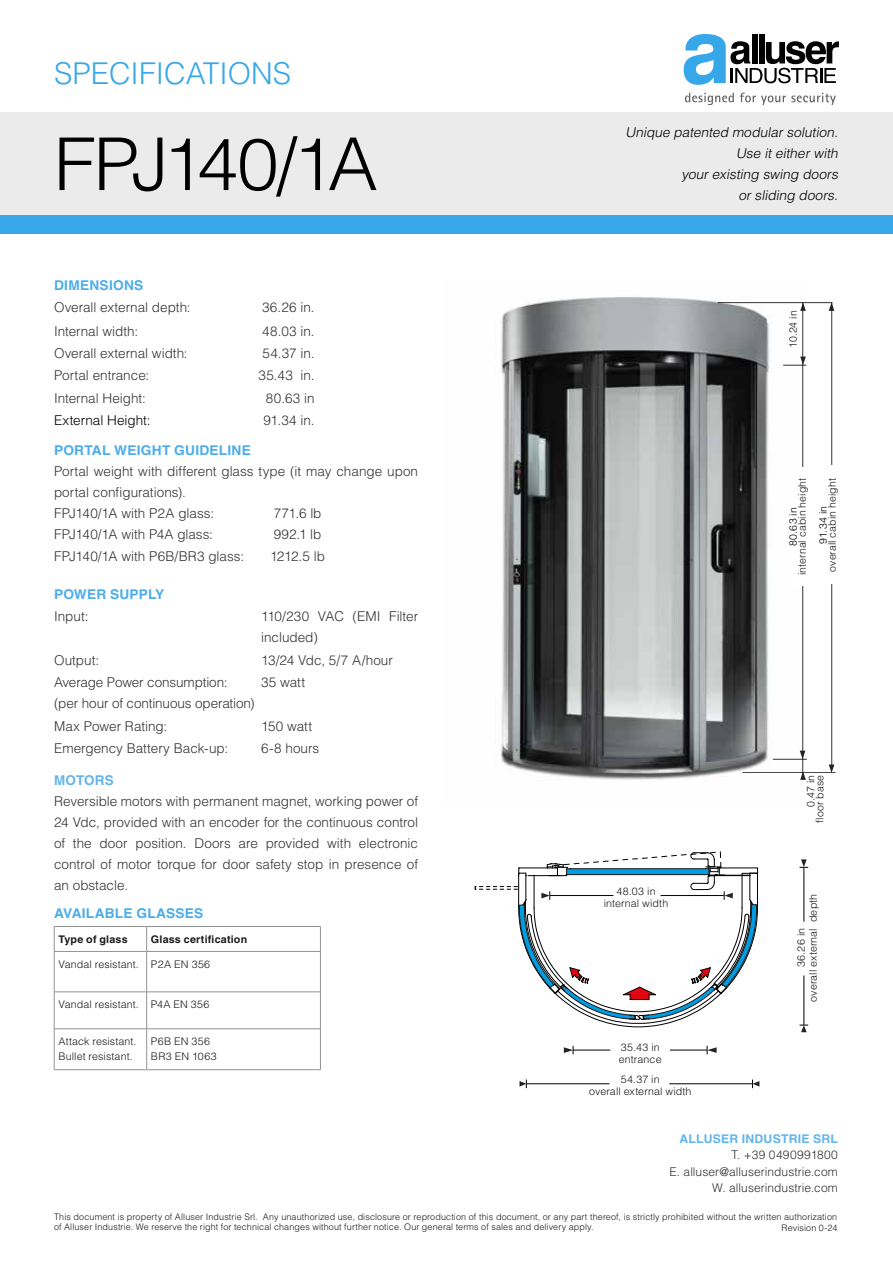
<style>
.page{position:relative;width:893px;height:1263px;background:#fff}
.page>*{position:absolute;margin:0;border:0;box-sizing:border-box;transform-origin:0 0}
.t1{font:300 72.9px "Helvetica LT Std";letter-spacing:-.08em;color:#000}
.t2{font:300 30px "Helvetica LT Std";color:#36a7e9}
.t3{font:300 13.5px/21px "Helvetica LT Std";color:#333}
.t4{font:italic 300 13.5px/21px "Helvetica LT Std";color:#000;text-align:right}
.t5{font:700 13.5px "Helvetica LT Std";letter-spacing:.015em;color:#4cadea}
.t6{font:300 13.5px "Helvetica LT Std";color:#000}
.t7{font:700 13.5px "Helvetica LT Std";letter-spacing:.01em;color:#62b4ec}
.t8{font:300 12px/16.5px "Helvetica LT Std";letter-spacing:.005em;color:#333;text-align:right}
.t9{font:700 12px "Helvetica LT Std";letter-spacing:.015em;color:#62b4ec}
.t10{font:300 10.5px/12px "Helvetica LT Std";letter-spacing:.01em;color:#1a1a1a;text-align:center}
.t11{font:700 10.5px "Helvetica LT Std";letter-spacing:.02em;color:#1a1a1a}
.t12{font:300 10.5px/15px "Helvetica LT Std";letter-spacing:.03em;color:#1a1a1a}
.t13{font:300 10.5px "Helvetica LT Std";letter-spacing:.02em;color:#000}
.t14{font:300 9px/10.5px "Helvetica LT Std";letter-spacing:.015em;color:#1a1a1a}
</style>
<div class="page">
<div style="left:0;top:113px;width:893px;height:102px;background:#ebebeb"></div>
<svg style="left:684px;top:34px;width:155px;height:51px"></svg>
<svg style="left:685px;top:93px;width:49px;height:12px"></svg>
<svg style="left:740px;top:93px;width:96px;height:12px"></svg>
<div style="left:0;top:215px;width:893px;height:19px;background:#36a7e9"></div>
<hr style="left:54px;top:926px;width:93px;height:1px;background:#939393">
<svg style="left:54px;top:927px;width:1px;height:24px"></svg>
<hr style="left:147px;top:926px;width:174px;height:1px;background:#939393">
<svg style="left:146px;top:927px;width:1px;height:24px"></svg>
<svg style="left:320px;top:927px;width:1px;height:24px"></svg>
<hr style="left:54px;top:951px;width:93px;height:1px;background:#939393">
<hr style="left:54px;top:952px;width:1px;height:40px;background:#939393">
<hr style="left:147px;top:951px;width:174px;height:1px;background:#939393">
<hr style="left:146px;top:952px;width:1px;height:40px;background:#939393">
<hr style="left:320px;top:952px;width:1px;height:40px;background:#939393">
<hr style="left:54px;top:991px;width:93px;height:1px;background:#939393">
<hr style="left:54px;top:992px;width:1px;height:36px;background:#939393">
<hr style="left:147px;top:991px;width:174px;height:1px;background:#939393">
<hr style="left:146px;top:992px;width:1px;height:36px;background:#939393">
<hr style="left:320px;top:992px;width:1px;height:36px;background:#939393">
<hr style="left:54px;top:1028px;width:93px;height:1px;background:#939393">
<hr style="left:54px;top:1029px;width:1px;height:40px;background:#939393">
<hr style="left:147px;top:1028px;width:174px;height:1px;background:#939393">
<hr style="left:146px;top:1029px;width:1px;height:40px;background:#939393">
<hr style="left:320px;top:1029px;width:1px;height:40px;background:#939393">
<hr style="left:54px;top:1069px;width:93px;height:1px;background:#939393">
<hr style="left:147px;top:1069px;width:174px;height:1px;background:#939393">
<img style="left:501px;top:297px;width:305px;height:483px">
<hr style="left:831px;top:303px;width:1px;height:466px;background:#000">
<hr style="left:804px;top:867px;width:1px;height:55px;background:#000">
<hr style="left:804px;top:975px;width:1px;height:50px;background:#000">
<hr style="left:718px;top:302px;width:114px;height:1px;background:#000">
<hr style="left:742px;top:772px;width:93px;height:1px;background:#000">
<hr style="left:802px;top:302px;width:1px;height:474px;background:#000">
<hr style="left:773px;top:759px;width:34px;height:1px;background:#000">
<svg style="left:800px;top:751px;width:5px;height:8px"></svg>
<svg style="left:800px;top:302px;width:6px;height:9px"></svg>
<svg style="left:783px;top:357px;width:23px;height:9px"></svg>
<svg style="left:829px;top:302px;width:5px;height:9px"></svg>
<svg style="left:829px;top:764px;width:5px;height:9px"></svg>
<svg style="left:799px;top:859px;width:9px;height:9px"></svg>
<svg style="left:800px;top:771px;width:6px;height:9px"></svg>
<svg style="left:799px;top:1025px;width:9px;height:7px"></svg>
<div style="left:788px;top:467px;width:19px;height:119px;background:#fff"></div>
<div style="left:817px;top:466px;width:20px;height:118px;background:#fff"></div>
<hr style="left:670px;top:1050px;width:37px;height:1px;background:#000">
<svg style="left:707px;top:1046px;width:10px;height:8px"></svg>
<hr style="left:573px;top:1050px;width:37px;height:1px;background:#000">
<svg style="left:564px;top:1046px;width:10px;height:8px"></svg>
<hr style="left:669px;top:1083px;width:83px;height:1px;background:#000">
<svg style="left:752px;top:1079px;width:7px;height:9px"></svg>
<hr style="left:527px;top:1083px;width:82px;height:1px;background:#000">
<svg style="left:519px;top:1079px;width:8px;height:9px"></svg>
<svg style="left:475px;top:852px;width:283px;height:175px"></svg>
<h2 class="t2" style="left:54px;top:55px;width:239px">SPECIFICATIONS</h2>
<h1 class="t1" style="left:54px;top:119px;width:325px">FPJ140/1A</h1>
<p class="t5" style="left:54px;top:277px;width:91px">DIMENSIONS</p>
<p class="t3" style="left:54px;top:297px;width:138px">Overall external depth:</p>
<p class="t3" style="left:262px;top:297px;width:54px">36.26 in.</p>
<p class="t3" style="left:54px;top:320px;width:86px">Internal width:</p>
<p class="t3" style="left:262px;top:320px;width:54px">48.03 in.</p>
<p class="t3" style="left:54px;top:343px;width:135px">Overall external width:</p>
<p class="t3" style="left:263px;top:343px;width:54px">54.37 in.</p>
<p class="t3" style="left:54px;top:365px;width:97px">Portal entrance:</p>
<p class="t3" style="left:259px;top:365px;width:58px">35.43 in.</p>
<p class="t3" style="left:54px;top:387px;width:93px">Internal Height:</p>
<p class="t3" style="left:266px;top:387px;width:50px">80.63 in</p>
<p class="t6" style="left:54px;top:412px;width:98px">External Height:</p>
<p class="t3" style="left:263px;top:410px;width:53px">91.34 in.</p>
<p class="t5" style="left:54px;top:442px;width:198px">PORTAL WEIGHT GUIDELINE</p>
<p class="t3" style="left:54px;top:460px;width:366px">Portal weight with different glass type (it may change upon portal configurations).<br>FPJ140/1A with P2A glass:</p>
<p class="t3" style="left:274px;top:502px;width:49px">771.6 lb</p>
<p class="t3" style="left:54px;top:523px;width:161px">FPJ140/1A with P4A glass:</p>
<p class="t3" style="left:274px;top:523px;width:49px">992.1 lb</p>
<p class="t3" style="left:54px;top:546px;width:192px">FPJ140/1A with P6B/BR3 glass:</p>
<p class="t3" style="left:270px;top:546px;width:56px">1212.5 lb</p>
<p class="t5" style="left:54px;top:586px;width:112px">POWER SUPPLY</p>
<p class="t3" style="left:54px;top:606px;width:36px">Input:</p>
<p class="t3" style="left:261px;top:606px;width:159px">110/230 VAC (EMI Filter included)</p>
<p class="t3" style="left:54px;top:649px;width:47px">Output:</p>
<p class="t3" style="left:261px;top:649px;width:133px">13/24 Vdc, 5/7 A/hour</p>
<p class="t3" style="left:54px;top:672px;width:202px">Average Power consumption: (per hour of continuous operation)</p>
<p class="t3" style="left:261px;top:672px;width:45px">35 watt</p>
<p class="t3" style="left:54px;top:715px;width:115px">Max Power Rating:</p>
<p class="t3" style="left:261px;top:715px;width:52px">150 watt</p>
<p class="t3" style="left:54px;top:738px;width:176px">Emergency Battery Back-up:</p>
<p class="t3" style="left:261px;top:738px;width:60px">6-8 hours</p>
<p class="t7" style="left:54px;top:772px;width:61px">MOTORS</p>
<p class="t3" style="left:54px;top:791px;width:366px;text-align:justify">Reversible motors with permanent magnet, working power of 24 Vdc, provided with an encoder for the continuous control of the door position. Doors are provided with electronic control of motor torque for door safety stop in presence of an obstacle.</p>
<p class="t5" style="left:54px;top:905px;width:151px">AVAILABLE GLASSES</p>
<p class="t11" style="left:58px;top:932px;width:71px">Type of glass</p>
<p class="t11" style="left:151px;top:932px;width:98px">Glass certification</p>
<p class="t10" style="left:58px;top:958px;width:153px">Vandal resistant. P2A EN 356</p>
<p class="t10" style="left:58px;top:998px;width:153px">Vandal resistant. P4A EN 356</p>
<p class="t10" style="left:58px;top:1033px;width:80px;line-height:15px;text-align:left">Attack resistant.<br>Bullet resistant.</p>
<p class="t12" style="left:151px;top:1033px;width:67px">P6B EN 356<br>BR3 EN 1063</p>
<p class="t4" style="left:625px;top:122px;width:217px">Unique patented modular solution.<br>Use it either with<br>your existing swing doors<br>or sliding doors.</p>
<p class="t10" style="left:787px;top:348px;width:39px;rotate:-90deg">10.24 in</p>
<p class="t10" style="left:796px;top:575px;width:98px;rotate:-90deg">internal cabin height</p>
<p class="t13" style="left:786px;top:546px;width:40px;rotate:-90deg">80.63 in</p>
<p class="t10" style="left:826px;top:571px;width:95px;rotate:-90deg">overall cabin height</p>
<p class="t13" style="left:816px;top:544px;width:39px;rotate:-90deg">91.34 in</p>
<p class="t10" style="left:604px;top:885px;width:66px">48.03 in internal width</p>
<p class="t10" style="left:619px;top:1041px;width:44px;text-align:left">35.43 in entrance</p>
<p class="t10" style="left:589px;top:1073px;width:104px">54.37 in<br>overall external width</p>
<p class="t10" style="left:806px;top:823px;width:49px;line-height:9px;text-align:right;rotate:-90deg">0.47 in floor base</p>
<p class="t10" style="left:795px;top:1002px;width:109px;rotate:-90deg">36.26 in<br>overall external depth</p>
<p class="t9" style="left:680px;top:1131px;width:160px">ALLUSER INDUSTRIE SRL</p>
<p class="t8" style="left:670px;top:1147px;width:170px">T. +39 0490991800<br>E. alluser@alluserindustrie.com<br>W. alluserindustrie.com</p>
<p class="t14" style="left:54px;top:1211px;width:785px">This document is property of Alluser Industrie Srl. Any unauthorized use, disclosure or reproduction of this document, or any part thereof, is strictly prohibited without the written authorization of Alluser Industrie. We reserve the right for technical changes without further notice. Our general terms of sales and delivery apply.</p>
<p class="t14" style="left:781px;top:1223px;width:58px">Revision 0-24</p>
</div>
